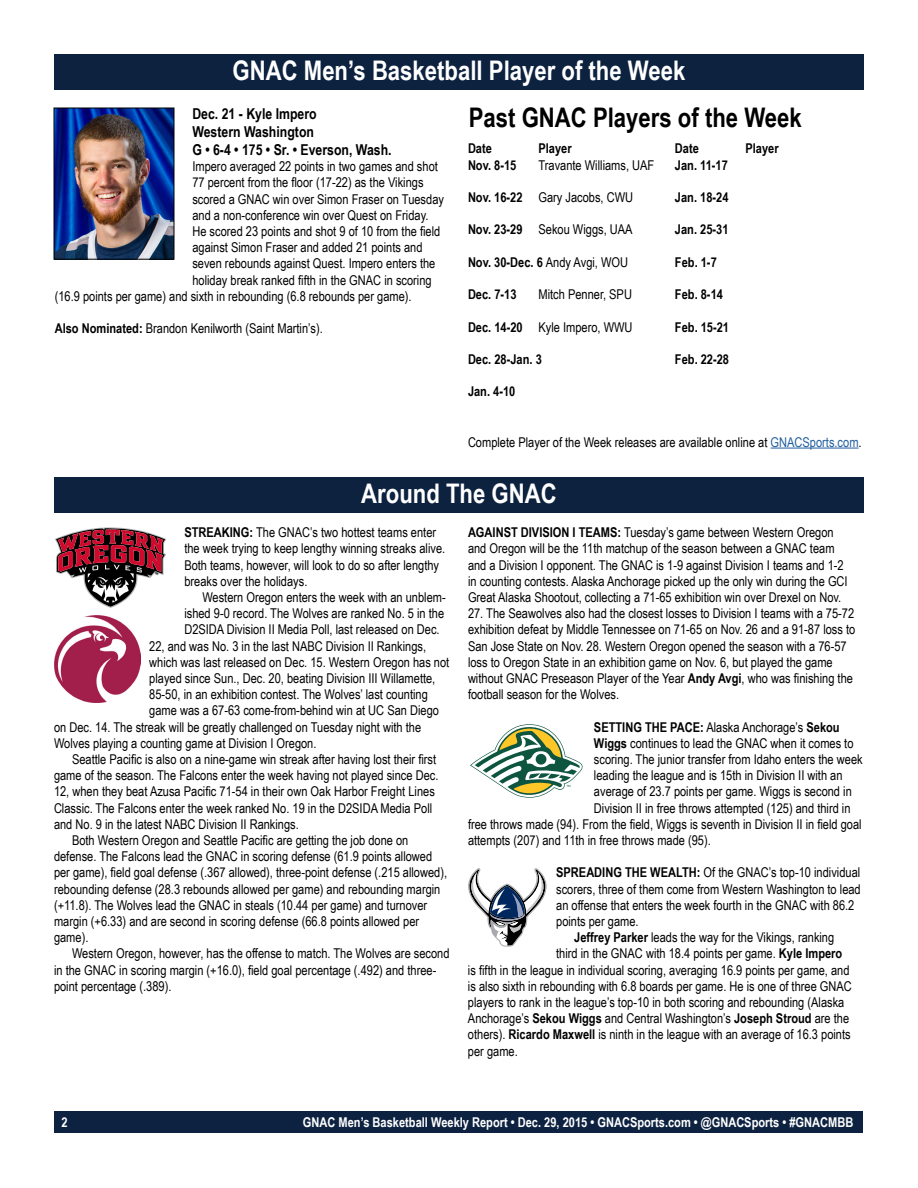
<style>
.page{position:relative;width:918px;height:1188px;background:#fff}
.page>*{position:absolute;margin:0;border:0;box-sizing:border-box;transform-origin:0 0}
.t1{font:700 27px "Arial Narrow";color:#fff}
.t2{font:700 27px "Arial Narrow";color:#000}
.t3{font:700 15px/18px "Arial Narrow";color:#000}
.t4{font:13.5px/16.2px "Arial Narrow";color:#000}
.t5{font:700 13.5px "Arial Narrow";color:#000}
.t6{font:700 13.5px "Arial Narrow";color:#fff}
.s1{font-weight:700}
.s2{font-weight:400}
.s3{color:#215e9e}
</style>
<div class="page">
<div style="left:55px;top:1111px;width:808px;height:22px;background:#0d2240"></div>
<div style="left:54px;top:54px;width:810px;height:36px;background:#0d223f"></div>
<img style="left:56px;top:110px;width:116px;height:148px">
<div style="left:54px;top:108px;width:120px;height:152px;border:1px solid #000"></div>
<hr style="left:771px;top:448px;width:88px;height:1px;background:#215e9e">
<div style="left:54px;top:477px;width:810px;height:36px;background:#0d223f"></div>
<svg style="left:55px;top:527px;width:111px;height:81px"></svg>
<img style="left:55px;top:616px;width:85px;height:87px">
<svg style="left:470px;top:724px;width:113px;height:74px"></svg>
<div style="left:536px;top:754px;width:10px;height:11px;background:#0e553f;border-radius:50%"></div>
<svg style="left:468px;top:868px;width:79px;height:79px"></svg>
<h1 class="t1" style="left:233px;top:50px;width:454px">GNAC Men’s Basketball Player of the Week</h1>
<h1 class="t2" style="left:469px;top:97px;width:335px">Past GNAC Players of the Week</h1>
<p class="t5" style="left:468px;top:138px;width:25px">Date</p>
<p class="t5" style="left:538px;top:138px;width:35px">Player</p>
<p class="t5" style="left:468px;top:155px;width:50px">Nov. 8-15</p>
<p class="t4" style="left:538px;top:156px;width:117px">Travante Williams, UAF</p>
<p class="t4" style="left:468px;top:189px;width:167px"><span class="s1">Nov. 16-22</span> Gary Jacobs, CWU</p>
<p class="t4" style="left:468px;top:221px;width:166px"><span class="s1">Nov. 23-29</span> Sekou Wiggs, UAA</p>
<p class="t5" style="left:468px;top:252px;width:162px">Nov. 30-Dec. 6 <span class="s2">Andy Avgi, WOU</span></p>
<p class="t5" style="left:468px;top:284px;width:50px">Dec. 7-13</p>
<p class="t4" style="left:538px;top:286px;width:95px">Mitch Penner, SPU</p>
<p class="t4" style="left:468px;top:318px;width:166px"><span class="s1">Dec. 14-20</span> Kyle Impero, WWU</p>
<p class="t5" style="left:468px;top:349px;width:75px">Dec. 28-Jan. 3</p>
<p class="t5" style="left:468px;top:381px;width:49px">Jan. 4-10</p>
<p class="t3" style="left:192px;top:104px;width:201px">Dec. 21 - Kyle Impero<br>Western Washington<br>G • 6-4 • 175 • Sr. • Everson, Wash.</p>
<p class="t4" style="left:192px;top:158px;width:247px">Impero averaged 22 points in two games and shot</p>
<p class="t4" style="left:192px;top:174px;width:233px">77 percent from the floor (17-22) as the Vikings</p>
<p class="t4" style="left:192px;top:190px;width:253px">scored a GNAC win over Simon Fraser on Tuesday</p>
<p class="t4" style="left:192px;top:206px;width:238px">and a non-conference win over Quest on Friday.</p>
<p class="t4" style="left:192px;top:223px;width:250px">He scored 23 points and shot 9 of 10 from the field</p>
<p class="t4" style="left:192px;top:239px;width:232px">against Simon Fraser and added 21 points and</p>
<p class="t4" style="left:192px;top:255px;width:245px">seven rebounds against Quest. Impero enters the</p>
<p class="t4" style="left:192px;top:271px;width:241px">holiday break ranked fifth in the GNAC in scoring</p>
<p class="t4" style="left:55px;top:287px;width:358px">(16.9 points per game) and sixth in rebounding (6.8 rebounds per game).</p>
<p class="t4" style="left:55px;top:320px;width:270px"><span class="s1">Also Nominated:</span> Brandon Kenilworth (Saint Martin’s).</p>
<p class="t5" style="left:675px;top:138px;width:25px">Date</p>
<p class="t5" style="left:745px;top:138px;width:35px">Player</p>
<p class="t5" style="left:675px;top:155px;width:54px">Jan. 11-17</p>
<p class="t5" style="left:675px;top:187px;width:55px">Jan. 18-24</p>
<p class="t5" style="left:675px;top:219px;width:55px">Jan. 25-31</p>
<p class="t5" style="left:675px;top:252px;width:43px">Feb. 1-7</p>
<p class="t5" style="left:675px;top:284px;width:49px">Feb. 8-14</p>
<p class="t5" style="left:675px;top:317px;width:56px">Feb. 15-21</p>
<p class="t5" style="left:675px;top:349px;width:56px">Feb. 22-28</p>
<p class="t4" style="left:468px;top:433px;width:395px">Complete Player of the Week releases are available online at <span class="s3">GNACSports.com</span>.</p>
<h1 class="t1" style="left:361px;top:473px;width:197px">Around The GNAC</h1>
<p class="t4" style="left:468px;top:524px;width:381px"><span class="s1">AGAINST DIVISION I TEAMS:</span> Tuesday’s game between Western Oregon and Oregon will be the 11th matchup of the season between a GNAC team and a Division I opponent. The GNAC is 1-9 against Division I teams and 1-2 in counting contests. Alaska Anchorage picked up the only win during the GCI Great Alaska Shootout, collecting a 71-65 exhibition win over Drexel on Nov.</p>
<p class="t4" style="left:468px;top:605px;width:389px">27. The Seawolves also had the closest losses to Division I teams with a 75-72 exhibition defeat by Middle Tennessee on 71-65 on Nov. 26 and a 91-87 loss to San Jose State on Nov. 28. Western Oregon opened the season with a 76-57 loss to Oregon State in an exhibition game on Nov. 6, but played the game without GNAC Preseason Player of the Year <span class="s1">Andy Avgi</span>, who was finishing the football season for the Wolves.</p>
<p class="t5" style="left:594px;top:717px;width:247px">SETTING THE PACE: <span class="s2">Alaska Anchorage’s</span> Sekou</p>
<p class="t4" style="left:594px;top:734px;width:261px"><span class="s1">Wiggs</span> continues to lead the GNAC when it comes to</p>
<p class="t4" style="left:594px;top:751px;width:270px">scoring. The junior transfer from Idaho enters the week</p>
<p class="t4" style="left:594px;top:767px;width:250px">leading the league and is 15th in Division II with an</p>
<p class="t4" style="left:594px;top:783px;width:259px">average of 23.7 points per game. Wiggs is second in</p>
<p class="t4" style="left:594px;top:799px;width:258px">Division II in free throws attempted (125) and third in</p>
<p class="t4" style="left:468px;top:815px;width:395px">free throws made (94). From the field, Wiggs is seventh in Division II in field goal</p>
<p class="t4" style="left:468px;top:832px;width:244px">attempts (207) and 11th in free throws made (95).</p>
<p class="t4" style="left:556px;top:864px;width:306px"><span class="s1">SPREADING THE WEALTH:</span> Of the GNAC’s top-10 individual</p>
<p class="t4" style="left:556px;top:880px;width:306px">scorers, three of them come from Western Washington to lead</p>
<p class="t4" style="left:556px;top:896px;width:300px">an offense that enters the week fourth in the GNAC with 86.2</p>
<p class="t4" style="left:556px;top:913px;width:84px">points per game.</p>
<p class="t4" style="left:574px;top:929px;width:262px"><span class="s1">Jeffrey Parker</span> leads the way for the Vikings, ranking</p>
<p class="t4" style="left:556px;top:945px;width:288px">third in the GNAC with 18.4 points per game. <span class="s1">Kyle Impero</span></p>
<p class="t4" style="left:468px;top:961px;width:383px">is fifth in the league in individual scoring, averaging 16.9 points per game, and</p>
<p class="t4" style="left:468px;top:977px;width:385px">is also sixth in rebounding with 6.8 boards per game. He is one of three GNAC</p>
<p class="t4" style="left:468px;top:994px;width:378px">players to rank in the league’s top-10 in both scoring and rebounding (Alaska</p>
<p class="t4" style="left:468px;top:1010px;width:383px">Anchorage’s <span class="s1">Sekou Wiggs</span> and Central Washington’s <span class="s1">Joseph Stroud</span> are the</p>
<p class="t4" style="left:468px;top:1026px;width:384px">others). <span class="s1">Ricardo Maxwell</span> is ninth in the league with an average of 16.3 points</p>
<p class="t4" style="left:468px;top:1042px;width:51px">per game.</p>
<p class="t4" style="left:184px;top:524px;width:262px"><span class="s1">STREAKING:</span> The GNAC’s two hottest teams enter the week trying to keep lengthy winning streaks alive.<br>Both teams, however, will look to do so after lengthy breaks over the holidays.</p>
<p class="t4" style="left:202px;top:589px;width:245px">Western Oregon enters the week with an unblem-</p>
<p class="t4" style="left:184px;top:605px;width:261px">ished 9-0 record. The Wolves are ranked No. 5 in the</p>
<p class="t4" style="left:184px;top:621px;width:257px">D2SIDA Division II Media Poll, last released on Dec.</p>
<p class="t4" style="left:149px;top:637px;width:278px">22, and was No. 3 in the last NABC Division II Rankings,</p>
<p class="t4" style="left:149px;top:653px;width:302px">which was last released on Dec. 15. Western Oregon has not</p>
<p class="t4" style="left:149px;top:670px;width:288px">played since Sun., Dec. 20, beating Division III Willamette,</p>
<p class="t4" style="left:149px;top:686px;width:280px">85-50, in an exhibition contest. The Wolves’ last counting</p>
<p class="t4" style="left:149px;top:702px;width:291px">game was a 67-63 come-from-behind win at UC San Diego</p>
<p class="t4" style="left:54px;top:718px;width:369px">on Dec. 14. The streak will be greatly challenged on Tuesday night with the</p>
<p class="t4" style="left:54px;top:734px;width:264px">Wolves playing a counting game at Division I Oregon.</p>
<p class="t4" style="left:72px;top:751px;width:366px">Seattle Pacific is also on a nine-game win streak after having lost their first</p>
<p class="t4" style="left:54px;top:767px;width:386px">game of the season. The Falcons enter the week having not played since Dec.</p>
<p class="t4" style="left:54px;top:783px;width:382px">12, when they beat Azusa Pacific 71-54 in their own Oak Harbor Freight Lines</p>
<p class="t4" style="left:54px;top:799px;width:380px">Classic. The Falcons enter the week ranked No. 19 in the D2SIDA Media Poll</p>
<p class="t4" style="left:54px;top:815px;width:246px">and No. 9 in the latest NABC Division II Rankings.</p>
<p class="t4" style="left:72px;top:832px;width:338px">Both Western Oregon and Seattle Pacific are getting the job done on</p>
<p class="t4" style="left:54px;top:848px;width:380px">defense. The Falcons lead the GNAC in scoring defense (61.9 points allowed</p>
<p class="t4" style="left:54px;top:864px;width:395px">per game), field goal defense (.367 allowed), three-point defense (.215 allowed),</p>
<p class="t4" style="left:54px;top:880px;width:388px">rebounding defense (28.3 rebounds allowed per game) and rebounding margin</p>
<p class="t4" style="left:54px;top:896px;width:375px">(+11.8). The Wolves lead the GNAC in steals (10.44 per game) and turnover</p>
<p class="t4" style="left:54px;top:913px;width:367px">margin (+6.33) and are second in scoring defense (66.8 points allowed per</p>
<p class="t4" style="left:54px;top:929px;width:36px">game).</p>
<p class="t4" style="left:72px;top:945px;width:379px">Western Oregon, however, has the offense to match. The Wolves are second</p>
<p class="t4" style="left:54px;top:961px;width:384px">in the GNAC in scoring margin (+16.0), field goal percentage (.492) and three-</p>
<p class="t4" style="left:54px;top:977px;width:119px">point percentage (.389).</p>
<p class="t6" style="left:61px;top:1112px;width:8px">2</p>
<p class="t6" style="left:303px;top:1112px;width:552px">GNAC Men’s Basketball Weekly Report • Dec. 29, 2015 • GNACSports.com • @GNACSports • #GNACMBB</p>
</div>
